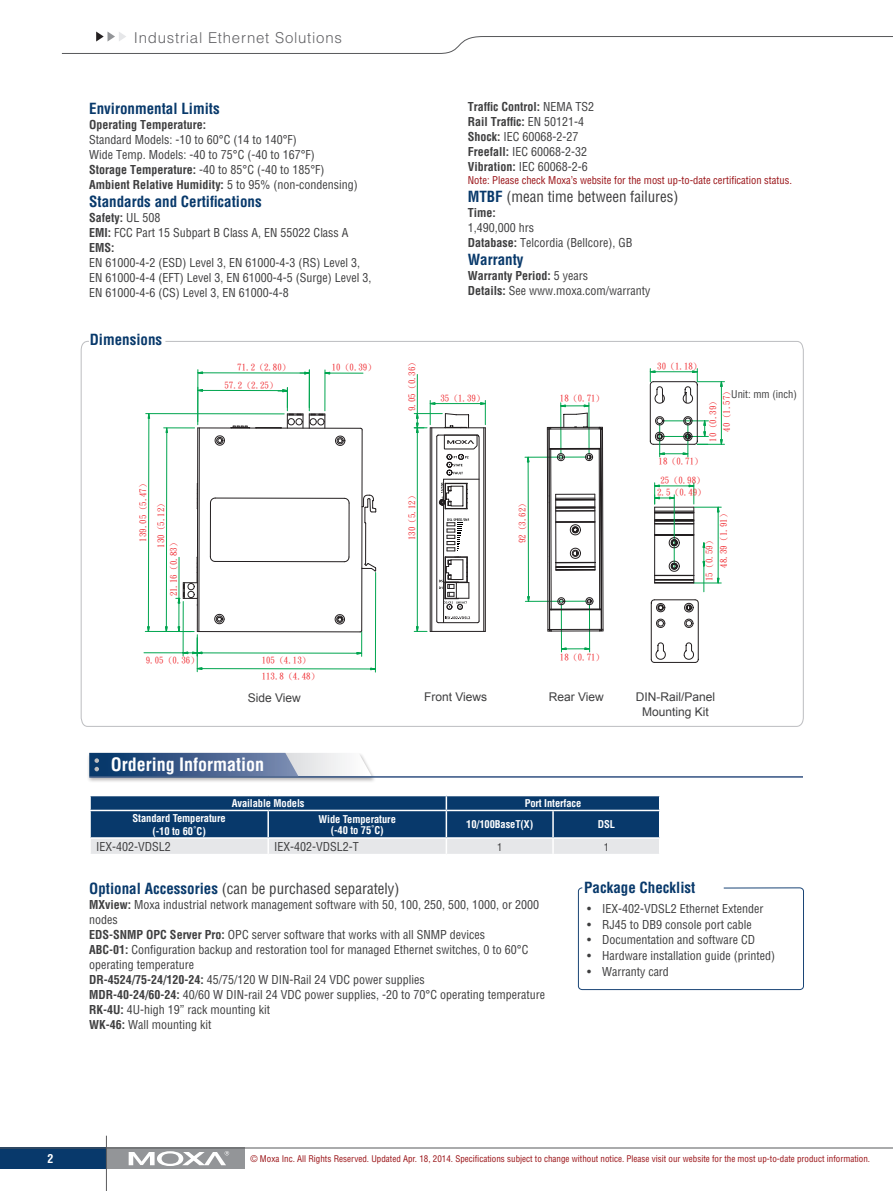
<style>
.page{position:relative;width:893px;height:1191px;background:#fff}
.page>*{position:absolute;margin:0;border:0;box-sizing:border-box;transform-origin:0 0}
.topic{font:700 condensed 18px "Helvetica";color:#fff}
.IND_spec_group{font:condensed 15px "Helvetica";color:#3e3e3f}
.IND_spec_group-2{font:700 condensed 15px "Helvetica";color:#08396b}
.t1{font:300 15px "Helvetica";letter-spacing:.05em;color:#636366}
.IND_package_title{font:700 condensed 15px "Helvetica";color:#08396b}
.IND_spec_item{font:condensed 12px/15px "Helvetica";color:#3e3e3f}
.IND_spec_item-2{font:700 condensed 12px "Helvetica";color:#3e3e3f}
.dimension_text{font:12px/14.4px "Arial";color:#3e3e3f;text-align:center}
.blue_table_left_cont{font:condensed 12px "Helvetica";color:#3e3e3f}
.t2{font:700 condensed 12px "Helvetica";color:#fff}
.blue_table_white_cen{font:700 condensed 10.5px/10.5px "Helvetica";letter-spacing:-.01em;color:#fff;text-align:center}
.IND_spec_note{font:condensed 10.5px "Helvetica";color:#9a1317}
.copy_bold_regular{font:condensed 10.5px "Helvetica";color:#3e3e3f}
.blue_table_content{font:condensed 10.5px "Helvetica";color:#3e3e3f}
.certification_notice{font:condensed 9px "Helvetica";color:#9a1317}
.t3{font:condensed 8.85px/13.8px "Helvetica";color:#ee1d23}
.s1{font-weight:700}
.s2{font-weight:400}
.s3{font-weight:700;color:#08396b}
</style>
<div class="page">
<div style="left:0;top:1147px;width:106px;height:22px;background:#08396b"></div>
<div style="left:106px;top:1147px;width:138px;height:22px;background:#939598"></div>
<hr style="left:0;top:1147px;width:893px;height:1px;background:#57585a">
<svg style="left:129px;top:1151px;width:100px;height:15px"></svg>
<hr style="left:106px;top:1135px;width:1px;height:56px;background:#59595c">
<svg style="left:61px;top:32px;width:832px;height:22px"></svg>
<div style="left:87px;top:752px;width:289px;height:31px;background:#231f20;opacity:.35"></div>
<hr style="left:89px;top:776px;width:714px;height:1px;background:#325282">
<svg style="left:89px;top:753px;width:283px;height:23px;background:#7086a7"></svg>
<svg style="left:90px;top:795px;width:570px;height:59px;background:#517295"></svg>
<hr style="left:553px;top:809px;width:107px;height:2px;background:#fff">
<hr style="left:552px;top:811px;width:2px;height:26px;background:#fff">
<hr style="left:553px;top:837px;width:107px;height:1px;background:#fff">
<hr style="left:89px;top:837px;width:179px;height:1px;background:#fff">
<hr style="left:268px;top:837px;width:178px;height:1px;background:#fff">
<hr style="left:446px;top:837px;width:107px;height:1px;background:#fff">
<svg style="left:80px;top:340px;width:724px;height:387px"></svg>
<div style="left:578px;top:887px;width:226px;height:102px;background:#fff;border:1px solid #1a4576;border-radius:4px"></div>
<p class="t1" style="left:134px;top:29px;width:210px">Industrial Ethernet Solutions</p>
<p class="IND_spec_group-2" style="left:89px;top:99px;width:132px">Environmental Limits</p>
<p class="IND_spec_item" style="left:89px;top:117px;width:227px"><span class="s1">Operating Temperature:<br></span>Standard Models: -10 to 60°C (14 to 140°F)<br>Wide Temp. Models: -40 to 75°C (-40 to 167°F)</p>
<p class="IND_spec_item" style="left:89px;top:162px;width:237px"><span class="s1">Storage Temperature:</span> -40 to 85°C (-40 to 185°F)</p>
<p class="IND_spec_item-2" style="left:89px;top:177px;width:270px">Ambient Relative Humidity: <span class="s2">5 to 95% (non-condensing)</span></p>
<p class="IND_spec_group-2" style="left:89px;top:192px;width:174px">Standards and Certifications</p>
<p class="IND_spec_item-2" style="left:89px;top:210px;width:73px">Safety: <span class="s2">UL 508</span></p>
<p class="IND_spec_item" style="left:89px;top:225px;width:261px"><span class="s1">EMI:</span> FCC Part 15 Subpart B Class A, EN 55022 Class A</p>
<p class="IND_spec_item" style="left:89px;top:240px;width:284px"><span class="s1">EMS:<br></span>EN 61000-4-2 (ESD) Level 3, EN 61000-4-3 (RS) Level 3, EN 61000-4-4 (EFT) Level 3, EN 61000-4-5 (Surge) Level 3, EN 61000-4-6 (CS) Level 3, EN 61000-4-8</p>
<p class="IND_spec_group-2" style="left:90px;top:331px;width:74px">Dimensions</p>
<p class="t3" style="left:136px;top:541px;width:59px;rotate:-90deg">139.05 (5.47)</p>
<p class="t3" style="left:155px;top:596px;width:95px;line-height:12.9px;text-indent:49px;rotate:-90deg">130 (5.12)<br>21.16 (0.83)</p>
<p class="t3" style="left:237px;top:360px;width:51px">71.2 (2.80)</p>
<p class="t3" style="left:224px;top:378px;width:51px">57.2 (2.25)</p>
<p class="t3" style="left:332px;top:360px;width:42px">10 (0.39)</p>
<p class="IND_spec_item-2" style="left:468px;top:100px;width:128px">Traffic Control: <span class="s2">NEMA TS2</span></p>
<p class="IND_spec_item-2" style="left:468px;top:115px;width:118px">Rail Traffic: <span class="s2">EN 50121-4</span></p>
<p class="IND_spec_item" style="left:468px;top:129px;width:112px"><span class="s1">Shock:</span> IEC 60068-2-27</p>
<p class="IND_spec_item" style="left:468px;top:144px;width:121px"><span class="s1">Freefall:</span> IEC 60068-2-32</p>
<p class="IND_spec_item" style="left:468px;top:159px;width:122px"><span class="s1">Vibration:</span> IEC 60068-2-6</p>
<p class="IND_spec_note" style="left:468px;top:174px;width:326px">Note: Please check Moxa’s website for the most up-to-date certification status.</p>
<p class="IND_spec_group" style="left:468px;top:187px;width:212px"><span class="s3">MTBF</span> (mean time between failures)</p>
<p class="IND_spec_item" style="left:468px;top:205px;width:68px"><span class="s1">Time:<br></span>1,490,000 hrs</p>
<p class="IND_spec_item" style="left:468px;top:235px;width:166px"><span class="s1">Database:</span> Telcordia (Bellcore), GB</p>
<p class="IND_spec_group-2" style="left:468px;top:250px;width:57px">Warranty</p>
<p class="IND_spec_item-2" style="left:468px;top:268px;width:122px">Warranty Period: <span class="s2">5 years</span></p>
<p class="IND_spec_item" style="left:468px;top:283px;width:184px"><span class="s1">Details:</span> See www.moxa.com/warranty</p>
<p class="t3" style="left:405px;top:411px;width:51px;rotate:-90deg">9.05 (0.36)</p>
<p class="t3" style="left:440px;top:392px;width:42px">35 (1.39)</p>
<p class="t3" style="left:560px;top:392px;width:42px">18 (0.71)</p>
<p class="t3" style="left:657px;top:359px;width:42px">30 (1.18)</p>
<p class="t3" style="left:658px;top:455px;width:42px">18 (0.71)</p>
<p class="copy_bold_regular" style="left:731px;top:387px;width:67px">Unit: mm (inch)</p>
<p class="t3" style="left:706px;top:432px;width:42px;text-indent:-10px;rotate:-90deg">10 (0.39)<br>40 (1.57)</p>
<p class="t3" style="left:405px;top:540px;width:46px;rotate:-90deg">130 (5.12)</p>
<p class="t3" style="left:515px;top:543px;width:42px;rotate:-90deg">92 (3.62)</p>
<p class="t3" style="left:657px;top:474px;width:46px;line-height:12.5px;text-align:center">25 (0.98)<br>2.5 (0.49)</p>
<p class="t3" style="left:717px;top:567px;width:55px;rotate:-90deg">48.39 (1.91)</p>
<p class="t3" style="left:703px;top:581px;width:42px;rotate:-90deg">15 (0.59)</p>
<p class="t3" style="left:560px;top:650px;width:42px">18 (0.71)</p>
<p class="t3" style="left:146px;top:653px;width:51px">9.05 (0.36)</p>
<p class="t3" style="left:262px;top:652px;width:55px;line-height:15.6px">105 (4.13)<br>113.8 (4.48)</p>
<p class="dimension_text" style="left:248px;top:691px;width:55px">Side View</p>
<p class="dimension_text" style="left:424px;top:690px;width:65px">Front Views</p>
<p class="dimension_text" style="left:549px;top:690px;width:57px">Rear View</p>
<p class="dimension_text" style="left:636px;top:690px;width:81px">DIN-Rail/Panel<br>Mounting Kit</p>
<p class="topic" style="left:111px;top:753px;width:155px">Ordering Information</p>
<p class="blue_table_white_cen" style="left:232px;top:798px;width:74px">Available Models</p>
<p class="blue_table_white_cen" style="left:525px;top:798px;width:58px">Port Interface</p>
<p class="blue_table_white_cen" style="left:133px;top:813px;width:95px">Standard Temperature</p>
<p class="blue_table_white_cen" style="left:152px;top:825px;width:55px">(-10 to 60˚C)</p>
<p class="blue_table_white_cen" style="left:319px;top:814px;width:79px">Wide Temperature (-40 to 75˚C)</p>
<p class="blue_table_white_cen" style="left:466px;top:819px;width:68px">10/100BaseT(X)</p>
<p class="blue_table_white_cen" style="left:598px;top:819px;width:19px">DSL</p>
<p class="blue_table_left_cont" style="left:96px;top:839px;width:76px">IEX-402-VDSL2</p>
<p class="blue_table_left_cont" style="left:274px;top:839px;width:86px">IEX-402-VDSL2-T</p>
<p class="blue_table_content" style="left:497px;top:840px;width:7px">1</p>
<p class="blue_table_content" style="left:604px;top:840px;width:7px">1</p>
<p class="IND_spec_group" style="left:89px;top:879px;width:312px"><span class="s3">Optional Accessories</span> (can be purchased separately)</p>
<p class="IND_spec_item" style="left:89px;top:897px;width:451px"><span class="s1">MXview:</span> Moxa industrial network management software with 50, 100, 250, 500, 1000, or 2000 nodes</p>
<p class="IND_spec_item" style="left:89px;top:927px;width:397px"><span class="s1">EDS-SNMP OPC Server Pro:</span> OPC server software that works with all SNMP devices</p>
<p class="IND_spec_item" style="left:89px;top:942px;width:441px"><span class="s1">ABC-01:</span> Configuration backup and restoration tool for managed Ethernet switches, 0 to 60°C operating temperature</p>
<p class="IND_spec_item" style="left:89px;top:972px;width:337px"><span class="s1">DR-4524/75-24/120-24:</span> 45/75/120 W DIN-Rail 24 VDC power supplies</p>
<p class="IND_spec_item" style="left:89px;top:987px;width:457px"><span class="s1">MDR-40-24/60-24:</span> 40/60 W DIN-rail 24 VDC power supplies, -20 to 70°C operating temperature</p>
<p class="IND_spec_item" style="left:89px;top:1002px;width:182px"><span class="s1">RK-4U:</span> 4U-high 19” rack mounting kit</p>
<p class="IND_spec_item" style="left:89px;top:1017px;width:124px"><span class="s1">WK-46:</span> Wall mounting kit</p>
<p class="IND_package_title" style="left:584px;top:878px;width:113px">Package Checklist</p>
<p class="IND_spec_item" style="left:587px;top:901px;width:178px">• IEX-402-VDSL2 Ethernet Extender</p>
<p class="IND_spec_item" style="left:587px;top:916px;width:166px">• RJ45 to DB9 console port cable</p>
<p class="IND_spec_item" style="left:587px;top:932px;width:169px">• Documentation and software CD</p>
<p class="IND_spec_item" style="left:587px;top:948px;width:189px">• Hardware installation guide (printed)</p>
<p class="IND_spec_item" style="left:587px;top:963px;width:83px">• Warranty card</p>
<p class="t2" style="left:47px;top:1151px;width:8px">2</p>
<p class="certification_notice" style="left:250px;top:1153px;width:621px">© Moxa Inc. All Rights Reserved. Updated Apr. 18, 2014. Specifications subject to change without notice. Please visit our website for the most up-to-date product information.</p>
</div>
